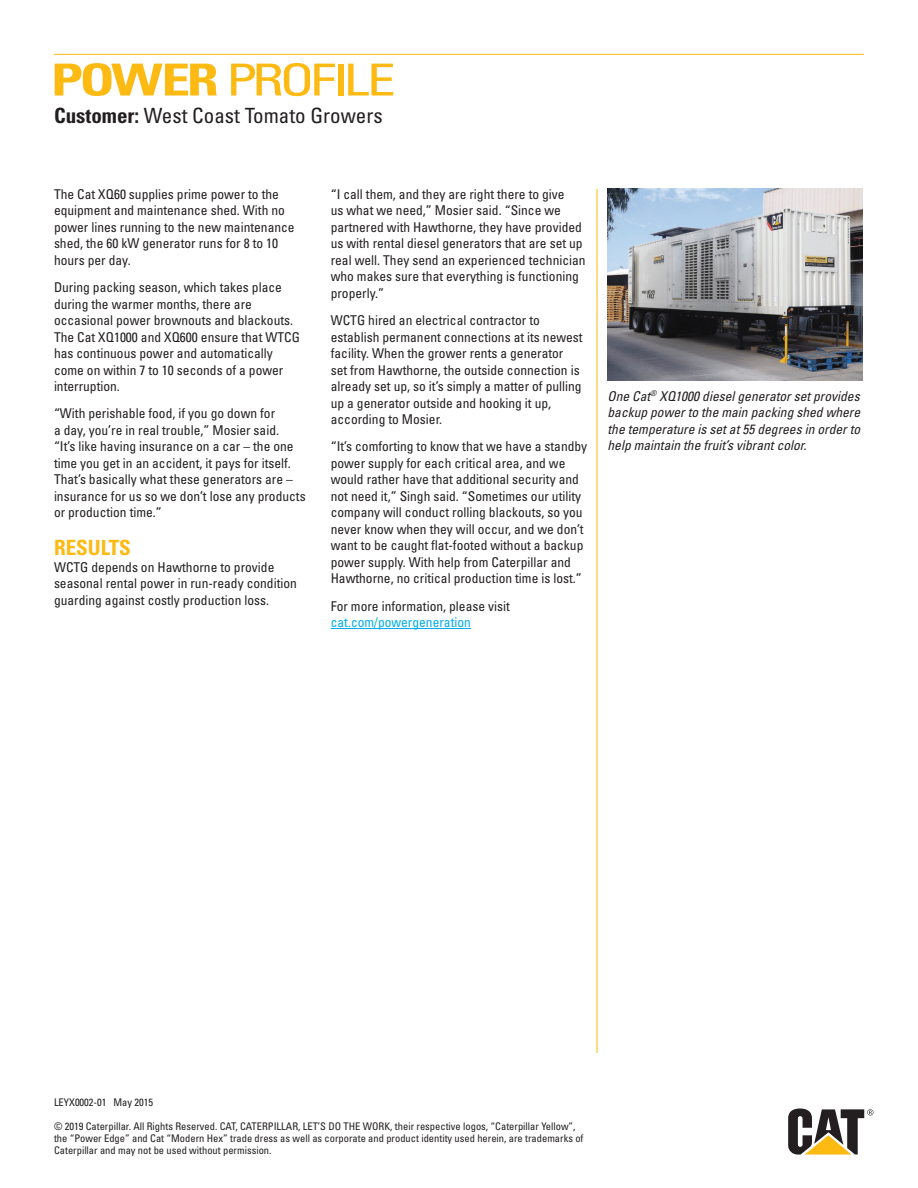
<style>
.page{position:relative;width:918px;height:1188px;background:#fff}
.page>*{position:absolute;margin:0;border:0;box-sizing:border-box;transform-origin:0 0}
.t1{font:condensed 44.1px "Univers LT Std";letter-spacing:-.08em;color:#fcba13;scale:1.3 1}
.t2{font:condensed 21px "Univers LT Std";color:#231f20}
.t3{font:700 condensed 21px "Univers LT Std";color:#fcba13}
.t4{font:condensed 13.5px/16.5px "Univers LT Std";color:#231f20}
.t5{font:italic condensed 13.5px/16.5px "Univers LT Std";color:#231f20;text-align:justify}
.t6{font:condensed 13.5px "Univers LT Std";color:#00aeef}
.t7{font:condensed 10.5px/12px "Univers LT Std";color:#231f20}
.s1{font-weight:700}
</style>
<div class="page">
<svg style="left:788px;top:1108px;width:85px;height:47px"></svg>
<hr style="left:331px;top:628px;width:140px;height:1px;background:#00aeef">
<img style="left:608px;top:189px;width:255px;height:191px">
<hr style="left:597px;top:189px;width:1px;height:864px;background:#fcba13">
<hr style="left:54px;top:54px;width:810px;height:1px;background:#fcba13">
<h1 class="t1" style="left:51px;top:52px;width:267px"><span class="s1">POWER</span> PROFILE</h1>
<h2 class="t2" style="left:54px;top:102px;width:330px"><span class="s1">Customer:</span> West Coast Tomato Growers</h2>
<p class="t4" style="left:54px;top:186px;width:242px">The Cat XQ60 supplies prime power to the equipment and maintenance shed. With no power lines running to the new maintenance shed, the 60 kW generator runs for 8 to 10 hours per day.</p>
<p class="t4" style="left:54px;top:279px;width:247px">During packing season, which takes place during the warmer months, there are occasional power brownouts and blackouts.<br>The Cat XQ1000 and XQ600 ensure that WTCG has continuous power and automatically come on within 7 to 10 seconds of a power interruption.</p>
<p class="t4" style="left:54px;top:405px;width:253px">“With perishable food, if you go down for<br>a day, you’re in real trouble,” Mosier said.<br>“It’s like having insurance on a car – the one time you get in an accident, it pays for itself.<br>That’s basically what these generators are – insurance for us so we don’t lose any products or production time.”</p>
<h2 class="t3" style="left:54px;top:535px;width:78px">RESULTS</h2>
<p class="t4" style="left:54px;top:559px;width:244px">WCTG depends on Hawthorne to provide seasonal rental power in run-ready condition guarding against costly production loss.</p>
<p class="t4" style="left:331px;top:186px;width:256px">“I call them, and they are right there to give<br>us what we need,” Mosier said. “Since we partnered with Hawthorne, they have provided us with rental diesel generators that are set up real well. They send an experienced technician who makes sure that everything is functioning properly.”</p>
<p class="t4" style="left:331px;top:312px;width:253px">WCTG hired an electrical contractor to establish permanent connections at its newest facility. When the grower rents a generator set from Hawthorne, the outside connection is already set up, so it’s simply a matter of pulling up a generator outside and hooking it up, according to Mosier.</p>
<p class="t4" style="left:331px;top:438px;width:258px">“It’s comforting to know that we have a standby power supply for each critical area, and we would rather have that additional security and not need it,” Singh said. “Sometimes our utility company will conduct rolling blackouts, so you never know when they will occur, and we don’t want to be caught flat-footed without a backup power supply. With help from Caterpillar and Hawthorne, no critical production time is lost.”</p>
<p class="t4" style="left:331px;top:597px;width:181px">For more information, please visit</p>
<p class="t6" style="left:331px;top:614px;width:142px">cat.com/powergeneration</p>
<p class="t5" style="left:608px;top:387px;width:254px">One Cat<sup>®</sup> XQ1000 diesel generator set provides backup power to the main packing shed where the temperature is set at 55 degrees in order to help maintain the fruit’s vibrant color.</p>
<p class="t7" style="left:54px;top:1096px;width:101px">LEYX0002-01 May 2015</p>
<p class="t7" style="left:54px;top:1120px;width:531px">© 2019 Caterpillar. All Rights Reserved. CAT, CATERPILLAR, LET’S DO THE WORK, their respective logos, “Caterpillar Yellow”, the “Power Edge” and Cat “Modern Hex” trade dress as well as corporate and product identity used herein, are trademarks of<br>Caterpillar and may not be used without permission.</p>
</div>
